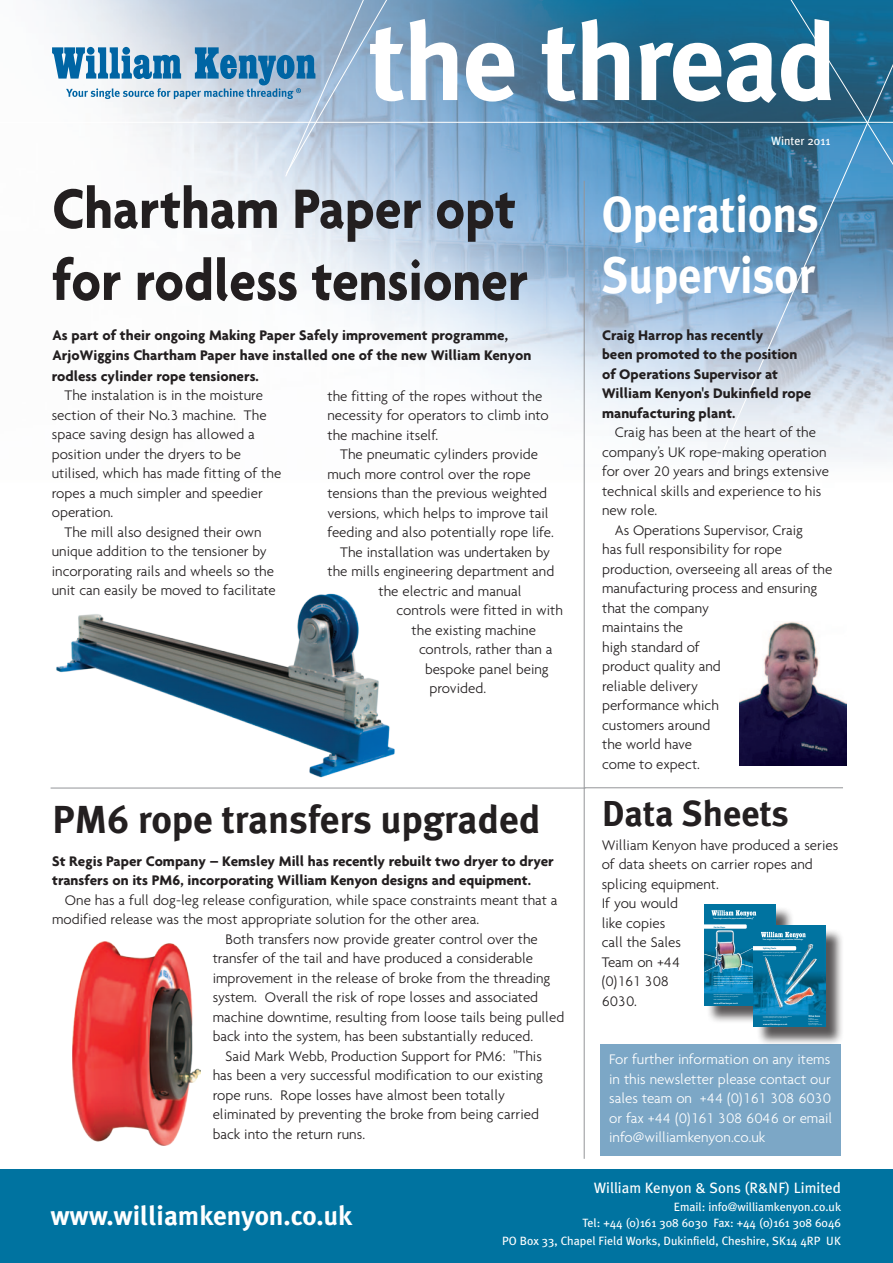
<style>
.page{position:relative;width:893px;height:1263px;background:#fff}
.page>*{position:absolute;margin:0;border:0;box-sizing:border-box;transform-origin:0 0}
.t1{font:700 109.5px "Meta Plus";letter-spacing:-.02em;color:#fff}
.t2{font:700 60px/72px "Agenda";color:#231f20;scale:.9 1}
.t3{font:700 51px "Meta Plus";color:#fff;scale:.9 1}
.t4{font:700 39px "Meta Plus";color:#231f20}
.t5{font:700 36px "Meta Plus";color:#231f20}
.t6{font:700 27px "Meta Plus";color:#fff}
.t7{font:300 15px/19.5px "Agenda";color:#231f20}
.t8{font:700 15px/19.5px "Agenda";color:#231f20}
.t9{font:300 15px/19.5px "Agenda";color:#fff}
.t10{font:15px "Meta Plus";color:#fff}
.t11{font:12px "Meta Plus";color:#fff}
.t12{font:700 2.1px "Meta Plus";color:#fff}
.t13{font:700 2.1px "Meta Plus";color:#0073a0}
.t14{font:700 1.95px "Meta Plus";color:#fff}
</style>
<div class="page">
<img style="left:43px;top:0;width:720px;height:394px">
<hr style="left:0;top:122px;width:893px;height:1px;background:#fff">
<div style="left:763px;top:0;width:130px;height:24px;background:#0f6c97"></div>
<svg style="left:542px;top:24px;width:351px;height:836px"></svg>
<svg style="left:52px;top:0;width:340px;height:177px"></svg>
<hr style="left:51px;top:788px;width:534px;height:1px;background:#939598">
<img style="left:56px;top:593px;width:339px;height:185px">
<img style="left:73px;top:942px;width:127px;height:204px">
<div style="left:0;top:1169px;width:893px;height:94px;background:#0073a0"></div>
<div style="left:601px;top:1044px;width:240px;height:112px;background:#7ca7c6"></div>
<hr style="left:584px;top:181px;width:1px;height:978px;background:#939598">
<hr style="left:585px;top:787px;width:258px;height:1px;background:#939598">
<div style="left:706px;top:906px;width:88px;height:118px;background:#231f20;opacity:.75"></div>
<img style="left:704px;top:904px;width:72px;height:20px">
<svg style="left:712px;top:910px;width:44px;height:7px"></svg>
<div style="left:756px;top:928px;width:88px;height:117px;background:#231f20;opacity:.75"></div>
<img style="left:754px;top:926px;width:71px;height:101px">
<img style="left:704px;top:924px;width:116px;height:93px">
<img style="left:740px;top:621px;width:106px;height:145px">
<p class="t1" style="left:369px;top:-1px;width:470px">the thread</p>
<p class="t11" style="left:771px;top:134px;width:61px">Winter 2011</p>
<p class="t2" style="left:52px;top:171px;width:530px">Chartham Paper opt for rodless tensioner</p>
<p class="t8" style="left:53px;top:325px;width:480px">As part of their ongoing Making Paper Safely improvement programme,<br>ArjoWiggins Chartham Paper have installed one of the new William Kenyon</p>
<p class="t8" style="left:52px;top:366px;width:209px">rodless cylinder rope tensioners.</p>
<p class="t7" style="left:52px;top:385px;width:231px;text-indent:13px">The instalation is in the moisture section of their No.3 machine. The space saving design has allowed a position under the dryers to be utilised, which has made fitting of the ropes a much simpler and speedier operation.</p>
<p class="t7" style="left:52px;top:522px;width:226px;text-align:center">The mill also designed their own unique addition to the tensioner by incorporating rails and wheels so the unit can easily be moved to facilitate</p>
<p class="t7" style="left:327px;top:386px;width:223px">the fitting of the ropes without the necessity for operators to climb into the machine itself.</p>
<p class="t7" style="left:327px;top:444px;width:228px;text-indent:13px">The pneumatic cylinders provide much more control over the rope tensions than the previous weighted versions, which helps to improve tail feeding and also potentially rope life.</p>
<p class="t7" style="left:340px;top:542px;width:211px">The installation was undertaken by</p>
<p class="t7" style="left:327px;top:561px;width:228px">the mills engineering department and</p>
<p class="t7" style="left:378px;top:581px;width:144px">the electric and manual</p>
<p class="t7" style="left:396px;top:600px;width:168px">controls were fitted in with</p>
<p class="t7" style="left:411px;top:620px;width:126px">the existing machine</p>
<p class="t7" style="left:419px;top:639px;width:135px">controls, rather than a</p>
<p class="t7" style="left:425px;top:659px;width:125px">bespoke panel being</p>
<p class="t7" style="left:429px;top:678px;width:58px">provided.</p>
<p class="t4" style="left:52px;top:796px;width:490px">PM6 rope transfers upgraded</p>
<p class="t8" style="left:52px;top:851px;width:503px">St Regis Paper Company – Kemsley Mill has recently rebuilt two dryer to dryer transfers on its PM6, incorporating William Kenyon designs and equipment.</p>
<p class="t7" style="left:52px;top:890px;width:507px;text-indent:13px">One has a full dog-leg release configuration, while space constraints meant that a modified release was the most appropriate solution for the other area.</p>
<p class="t7" style="left:213px;top:929px;width:353px;text-indent:13px">Both transfers now provide greater control over the transfer of the tail and have produced a considerable improvement in the release of broke from the threading system. Overall the risk of rope losses and associated machine downtime, resulting from loose tails being pulled back into the system, has been substantially reduced.</p>
<p class="t7" style="left:213px;top:1046px;width:332px;text-indent:13px">Said Mark Webb, Production Support for PM6: "This has been a very successful modification to our existing rope runs. Rope losses have almost been totally eliminated by preventing the broke from being carried back into the return runs.</p>
<p class="t3" style="left:602px;top:185px;width:243px">Operations</p>
<p class="t3" style="left:602px;top:246px;width:238px">Supervisor</p>
<p class="t8" style="left:602px;top:325px;width:211px">Craig Harrop has recently<br>been promoted to the position of Operations Supervisor at<br>William Kenyon's Dukinfield rope manufacturing plant.</p>
<p class="t7" style="left:602px;top:423px;width:228px;text-indent:13px">Craig has been at the heart of the company’s UK rope-making operation for over 20 years and brings extensive technical skills and experience to his new role.</p>
<p class="t7" style="left:602px;top:520px;width:232px;text-indent:13px">As Operations Supervisor, Craig<br>has full responsibility for rope production, overseeing all areas of the manufacturing process and ensuring that the company<br>maintains the<br>high standard of<br>product quality and<br>reliable delivery<br>performance which<br>customers around<br>the world have<br>come to expect.</p>
<p class="t5" style="left:602px;top:792px;width:189px">Data Sheets</p>
<p class="t7" style="left:602px;top:835px;width:238px">William Kenyon have produced a series of data sheets on carrier ropes and splicing equipment.</p>
<p class="t7" style="left:602px;top:894px;width:81px">If you would like copies call the Sales<br>Team on +44 (0)161 308<br>6030.</p>
<p class="t14" style="left:713px;top:917px;width:41px">Your single source for paper machine threading</p>
<p class="t13" style="left:714px;top:925px;width:13px">Carrier Rope</p>
<p class="t14" style="left:763px;top:939px;width:41px">Your single source for paper machine threading</p>
<p class="t13" style="left:763px;top:947px;width:14px">Splicing Tools</p>
<p class="t12" style="left:714px;top:1002px;width:26px">www.williamkenyon.co.uk</p>
<p class="t12" style="left:763px;top:1023px;width:26px">www.williamkenyon.co.uk</p>
<p class="t9" style="left:609px;top:1049px;width:225px">For further information on any items in this newsletter please contact our sales team on +44 (0)161 308 6030 or fax +44 (0)161 308 6046 or email info@williamkenyon.co.uk</p>
<p class="t6" style="left:50px;top:1200px;width:303px">www.williamkenyon.co.uk</p>
<p class="t10" style="left:594px;top:1178px;width:249px">William Kenyon &amp; Sons (R&amp;NF) Limited</p>
<p class="t11" style="left:674px;top:1199px;width:169px">Email: info@williamkenyon.co.uk</p>
<p class="t11" style="left:582px;top:1216px;width:260px">Tel: +44 (0)161 308 6030 Fax: +44 (0)161 308 6046</p>
<p class="t11" style="left:502px;top:1234px;width:340px">PO Box 33, Chapel Field Works, Dukinfield, Cheshire, SK14 4RP UK</p>
</div>
